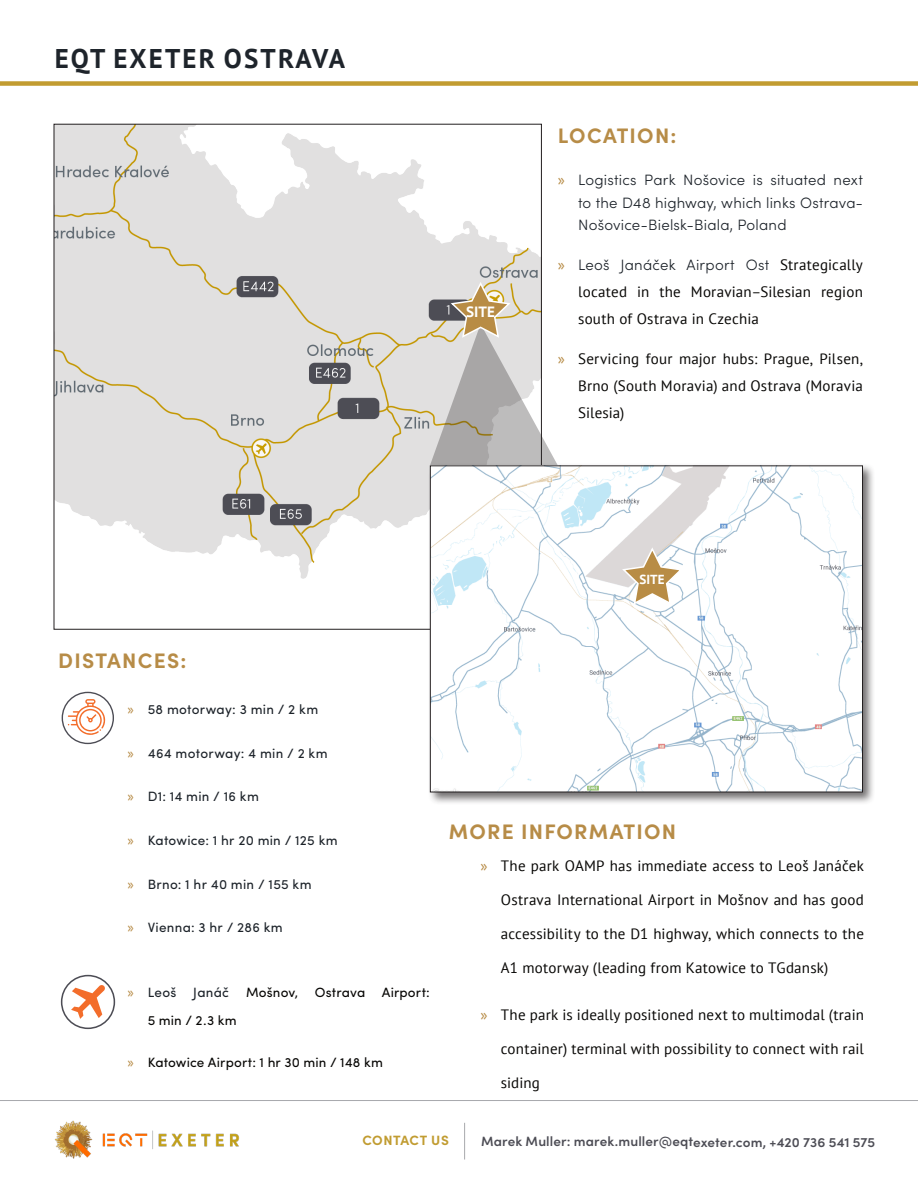
<style>
.page{position:relative;width:918px;height:1188px;background:#fff}
.page>*{position:absolute;margin:0;border:0;box-sizing:border-box;transform-origin:0 0}
.t1{font:700 27px "PT Sans";letter-spacing:.08em;color:#1e242b}
.t2{font:700 21px "Sofia Pro";letter-spacing:.06em;color:#b78c47}
.t3{font:15px/26.8px "PT Sans";letter-spacing:.015em;color:#070604;text-align:justify}
.t4{font:300 15px/22.4px "Sofia Pro";letter-spacing:.015em;color:#1c2229;text-align:justify}
.t5{font:700 14.85px "PT Sans";color:#fff}
.t6{font:13.5px "Sofia Pro";letter-spacing:.02em;color:#1c2229}
.t7{font:13.5px/28.5px "Sofia Pro";letter-spacing:.01em;color:#070604}
.t8{font:600 13.5px "Sofia Pro";color:#4d4d55}
.t9{font:700 13.5px "Sofia Pro";letter-spacing:.035em;color:#c19c31}
.t10{font:700 13.05px "PT Sans";color:#fff}
.s1{font-family:"PT Sans";font-weight:400;color:#b78c47}
.s2{color:#b78c47}
.s3{font-family:"Sofia Pro";font-weight:300;color:#1c2229}
.s4{font-family:"PT Sans";color:#b78c47}
.s5{color:#1c2229}
</style>
<div class="page">
<img style="left:56px;top:126px;width:484px;height:453px">
<svg style="left:430px;top:324px;width:127px;height:139px"></svg>
<hr style="left:0;top:1100px;width:918px;height:1px;background:#a8a9ad">
<svg style="left:62px;top:692px;width:51px;height:51px"></svg>
<div style="left:62px;top:692px;width:52px;height:52px;border:1px solid #4d4d55;border-radius:50%"></div>
<svg style="left:68px;top:699px;width:37px;height:36px"></svg>
<div style="left:61px;top:975px;width:54px;height:54px;border:2px solid #4d4d55;border-radius:50%"></div>
<svg style="left:71px;top:985px;width:34px;height:34px"></svg>
<div style="left:0;top:81px;width:918px;height:5px;background:#c29c31"></div>
<img style="left:54px;top:1120px;width:185px;height:39px">
<hr style="left:464px;top:1123px;width:1px;height:37px;background:#a8a9ad">
<svg style="left:449px;top:282px;width:63px;height:57px"></svg>
<div style="left:428px;top:463px;width:448px;height:342px;background:#231f20;opacity:.64"></div>
<img style="left:432px;top:467px;width:429px;height:323px">
<div style="left:430px;top:465px;width:433px;height:327px;border:1px solid #231f20"></div>
<svg style="left:620px;top:547px;width:64px;height:59px"></svg>
<p class="t1" style="left:55px;top:41px;width:292px">EQT EXETER OSTRAVA</p>
<p class="t5" style="left:466px;top:302px;width:30px">SITE</p>
<p class="t2" style="left:558px;top:119px;width:120px">LOCATION:</p>
<p class="t4" style="left:578px;top:168px;width:286px;text-indent:-20px"><span class="s1">»</span> Logistics Park Nošovice is situated next to the D48 highway, which links Ostrava-Nošovice-Bielsk-Biala, Poland</p>
<p class="t3" style="left:578px;top:251px;width:286px;text-indent:-20px"><span class="s2">»</span> <span class="s3">Leoš Janáček Airport Ost</span> Strategically located in the Moravian–Silesian region south of Ostrava in Czechia</p>
<p class="t3" style="left:578px;top:345px;width:286px;text-indent:-20px"><span class="s2">»</span> Servicing four major hubs: Prague, Pilsen, Brno (South Moravia) and Ostrava (Moravia Silesia)</p>
<p class="t10" style="left:640px;top:570px;width:27px">SITE</p>
<p class="t2" style="left:58px;top:645px;width:130px">DISTANCES:</p>
<p class="t6" style="left:127px;top:700px;width:192px"><span class="s4">»</span> 58 motorway: 3 min / 2 km</p>
<p class="t6" style="left:127px;top:743px;width:202px"><span class="s4">»</span> 464 motorway: 4 min / 2 km</p>
<p class="t6" style="left:127px;top:787px;width:133px"><span class="s4">»</span> D1: 14 min / 16 km</p>
<p class="t6" style="left:127px;top:830px;width:212px"><span class="s4">»</span> Katowice: 1 hr 20 min / 125 km</p>
<p class="t6" style="left:127px;top:874px;width:186px"><span class="s4">»</span> Brno: 1 hr 40 min / 155 km</p>
<p class="t6" style="left:127px;top:917px;width:157px"><span class="s4">»</span> Vienna: 3 hr / 286 km</p>
<p class="t7" style="left:148px;top:977px;width:284px;text-indent:-20px"><span class="s4">»</span> <span class="s5">Leoš Janáč</span> Mošnov, Ostrava Airport:<br>5 min / 2.3 km</p>
<p class="t7" style="left:127px;top:1047px;width:257px"><span class="s4">»</span> Katowice Airport: 1 hr 30 min / 148 km</p>
<p class="t2" style="left:449px;top:816px;width:229px">MORE INFORMATION</p>
<p class="t3" style="left:481px;top:852px;width:385px"><span class="s2">»</span> The park OAMP has immediate access to Leoš Janáček</p>
<p class="t3" style="left:501px;top:886px;width:365px">Ostrava International Airport in Mošnov and has good</p>
<p class="t3" style="left:501px;top:920px;width:365px">accessibility to the D1 highway, which connects to the</p>
<p class="t3" style="left:501px;top:954px;width:329px">A1 motorway (leading from Katowice to TGdansk)</p>
<p class="t3" style="left:481px;top:1001px;width:385px"><span class="s2">»</span> The park is ideally positioned next to multimodal (train</p>
<p class="t3" style="left:501px;top:1035px;width:365px">container) terminal with possibility to connect with rail</p>
<p class="t3" style="left:501px;top:1069px;width:41px">siding</p>
<p class="t9" style="left:362px;top:1130px;width:88px">CONTACT US</p>
<p class="t8" style="left:481px;top:1132px;width:396px">Marek Muller: marek.muller@eqtexeter.com, +420 736 541 575</p>
</div>
